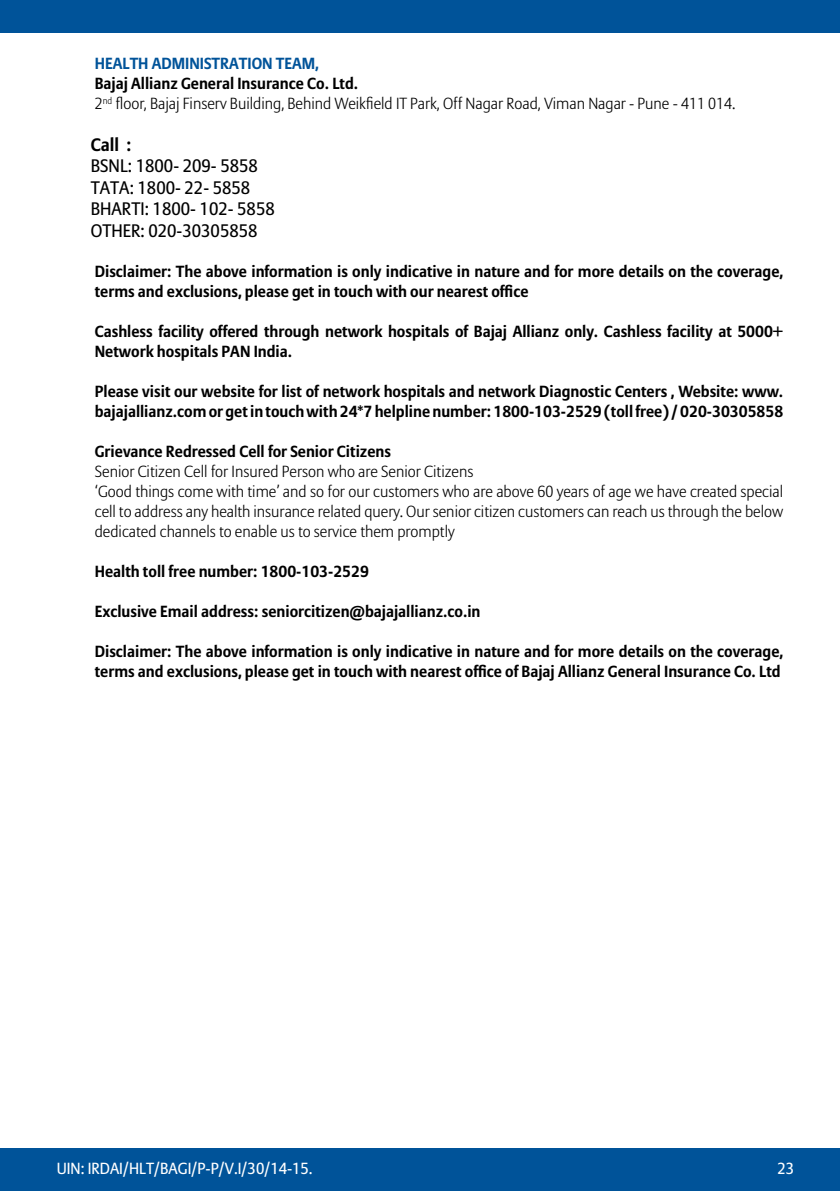
<style>
.page{position:relative;width:840px;height:1191px;background:#fff}
.page>*{position:absolute;margin:0;border:0;box-sizing:border-box;transform-origin:0 0}
.t1{font:18px/21.6px "Allianz Sans";color:#000}
.t2{font:700 18px "Allianz Sans";color:#000}
.t3{font:700 16px/20px "Allianz Sans";color:#000}
.t4{font:300 16px/20px "Allianz Sans";color:#000}
.t5{font:16px "Allianz Sans";color:#fff}
.t6{font:700 16px "Allianz Sans";color:#005399}
.s1{font-weight:700}
</style>
<div class="page">
<div style="left:0;top:0;width:839px;height:33px;background:#005399"></div>
<div style="left:0;top:1148px;width:839px;height:43px;background:#005399"></div>
<p class="t6" style="left:57px;top:54px;width:25px">H</p>
<p class="t6" style="left:105px;top:54px;width:215px">ealth Admi nistration Team,</p>
<p class="t3" style="left:57px;top:73px;width:25px">B</p>
<p class="t4" style="left:95px;top:73px;width:641px;text-indent:9px"><span class="s1">ajaj Allianz General Insurance Co. Ltd.<br></span>2<sup>nd</sup> floor, Bajaj Finserv Building, Behind Weikfield IT Park, Off Nagar Road, Viman Nagar - Pune - 411 014.</p>
<p class="t2" style="left:91px;top:133px;width:42px">Call :</p>
<p class="t1" style="left:91px;top:155px;width:185px">BSNL: 1800- 209- 5858<br>TATA: 1800- 22- 5858<br>BHARTI: 1800- 102- 5858<br>OTHER: 020-30305858</p>
<p class="t3" style="left:57px;top:261px;width:17px">D</p>
<p class="t3" style="left:95px;top:261px;width:689px;text-indent:10px">isclaimer: The above information is only indicative in nature and for more details on the coverage, terms and exclusions, please get in touch with our nearest office</p>
<p class="t3" style="left:57px;top:321px;width:17px">C</p>
<p class="t3" style="left:95px;top:321px;width:689px;text-indent:9px">ashless facility offered through network hospitals of Bajaj Allianz only. Cashless facility at 5000+<br>Network hospitals PAN India.</p>
<p class="t3" style="left:95px;top:381px;width:689px">Please visit our website for list of network hospitals and network Diagnostic Centers , Website: www. bajajallianz.com or get in touch with 24*7 helpline number: 1800-103-2529 (toll free) / 020-30305858</p>
<p class="t3" style="left:95px;top:441px;width:297px">Grievance Redressed Cell for Senior Citizens</p>
<p class="t4" style="left:95px;top:461px;width:689px">Senior Citizen Cell for Insured Person who are Senior Citizens<br>‘Good things come with time’ and so for our customers who are above 60 years of age we have created special cell to address any health insurance related query. Our senior citizen customers can reach us through the below dedicated channels to enable us to service them promptly</p>
<p class="t3" style="left:57px;top:561px;width:25px">H</p>
<p class="t3" style="left:105px;top:561px;width:265px">ealth toll free number: 1800-103-2529</p>
<p class="t3" style="left:57px;top:601px;width:17px">E</p>
<p class="t3" style="left:102px;top:601px;width:379px">xclusive Email address: seniorcitizen@bajajallianz.co.in</p>
<p class="t3" style="left:57px;top:641px;width:17px">D</p>
<p class="t3" style="left:95px;top:641px;width:689px;text-align:right">isclaimer: The above information is only indicative in nature and for more details on the coverage, terms and exclusions, please get in touch with nearest office of Bajaj Allianz General Insurance Co. Ltd</p>
<p class="t5" style="left:57px;top:1159px;width:257px">UIN: IRDAI/HLT/BAGI/P-P/V.I/30/14-15.</p>
<p class="t5" style="left:777px;top:1159px;width:18px">23</p>
</div>
